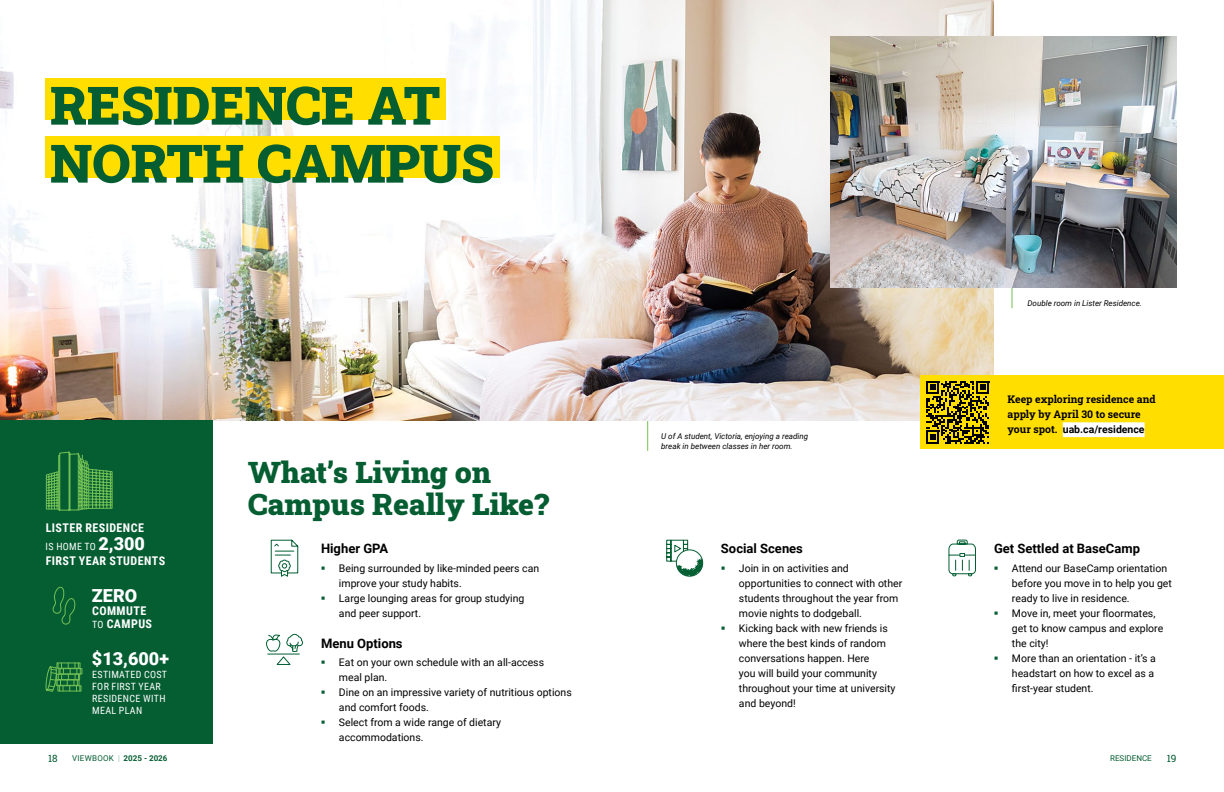
<style>
.page{position:relative;width:1224px;height:792px;background:#fff}
.page>*{position:absolute;margin:0;border:0;box-sizing:border-box;transform-origin:0 0}
.t1{font:900 53px/58px "Roboto Slab";color:#055d32}
.t2{font:900 30px/32px "Roboto Slab";color:#055d32}
.t3{font:900 18px "Roboto";color:#fff}
.t4{font:700 13px "Roboto";color:#000}
.t5{font:700 12px/13px "Roboto Condensed";letter-spacing:.035em;color:#fff}
.t6{font:10.5px/15px "Roboto";color:#000}
.t7{font:700 10.5px/15px "Roboto Slab";color:#000}
.t8{font:700 10.5px "Roboto";color:#000}
.t9{font:10px/12px "Roboto Condensed";letter-spacing:.035em;color:#fff}
.t10{font:10px "Roboto Slab";color:#055d32}
.t11{font:italic 8px/10px "Roboto";color:#000}
.t12{font:700 8px "Roboto";color:#055d32}
.t13{font:8px "Roboto";color:#055d32}
.s1{font-family:"Roboto";font-weight:900;font-size:18px}
.s2{font-weight:400;font-size:10px}
.s3{font-family:"Roboto Slab"}
.s4{font-weight:400}
.s5{font-weight:100}
</style>
<div class="page">
<hr style="left:647px;top:410px;width:1px;height:41px;background:#73c054">
<hr style="left:1011px;top:277px;width:1px;height:31px;background:#73c054">
<img style="left:0;top:0;width:994px;height:421px">
<svg style="left:0;top:0;width:576px;height:331px"></svg>
<img style="left:830px;top:36px;width:347px;height:252px">
<div style="left:0;top:421px;width:212px;height:323px;background:#055d32"></div>
<div style="left:46px;top:78px;width:400px;height:42px;background:#ffde00"></div>
<div style="left:46px;top:136px;width:454px;height:42px;background:#ffde00"></div>
<div style="left:921px;top:376px;width:73px;height:73px;background:#ffde00"></div>
<svg style="left:926px;top:381px;width:63px;height:63px"></svg>
<div style="left:994px;top:376px;width:230px;height:73px;background:#ffde00"></div>
<div style="left:1063px;top:422px;width:82px;height:15px;background:#fff"></div>
<svg style="left:52px;top:586px;width:24px;height:39px"></svg>
<svg style="left:666px;top:540px;width:37px;height:35px"></svg>
<div style="left:676px;top:549px;width:27px;height:28px;border:1px solid #035e32;border-radius:50%"></div>
<svg style="left:266px;top:634px;width:37px;height:31px"></svg>
<div style="left:58px;top:668px;width:24px;height:6px;border:1px solid #73c054"></div>
<div style="left:57px;top:685px;width:25px;height:7px;border:1px solid #73c054"></div>
<div style="left:56px;top:662px;width:25px;height:7px;border:1px solid #73c054"></div>
<svg style="left:45px;top:663px;width:36px;height:29px"></svg>
<svg style="left:948px;top:540px;width:28px;height:36px"></svg>
<svg style="left:271px;top:540px;width:27px;height:37px"></svg>
<svg style="left:45px;top:451px;width:68px;height:60px"></svg>
<h1 class="t1" style="left:50px;top:75px;width:445px">RESIDENCE AT<br>NORTH CAMPUS</h1>
<p class="t5" style="left:46px;top:521px;width:100px">LISTER RESIDENCE</p>
<p class="t9" style="left:46px;top:540px;width:101px">IS HOME TO <span class="s1">2,300</span></p>
<p class="t5" style="left:46px;top:554px;width:121px">FIRST YEAR STUDENTS</p>
<h3 class="t3" style="left:92px;top:583px;width:47px">ZERO</h3>
<p class="t5" style="left:92px;top:604px;width:61px">COMMUTE<br><span class="s2">TO</span> CAMPUS</p>
<h3 class="t3" style="left:92px;top:646px;width:79px">$13,600+</h3>
<p class="t9" style="left:92px;top:668px;width:76px">ESTIMATED COST<br>FOR FIRST YEAR<br>RESIDENCE WITH<br>MEAL PLAN</p>
<h2 class="t2" style="left:248px;top:456px;width:302px">What’s Living on<br>Campus Really Like?</h2>
<p class="t4" style="left:321px;top:540px;width:69px">Higher GPA</p>
<p class="t6" style="left:339px;top:560px;width:202px">Being surrounded by like-minded peers can improve your study habits.<br>Large lounging areas for group studying and peer support.</p>
<p class="t4" style="left:321px;top:634px;width:83px">Menu Options</p>
<p class="t6" style="left:339px;top:654px;width:234px">Eat on your own schedule with an all-access<br>meal plan.<br>Dine on an impressive variety of nutritious options and comfort foods.<br>Select from a wide range of dietary accommodations.</p>
<p class="t11" style="left:661px;top:431px;width:148px">U of A student, Victoria, enjoying a reading break in between classes in her room.</p>
<p class="t4" style="left:721px;top:540px;width:84px">Social Scenes</p>
<p class="t6" style="left:739px;top:560px;width:165px">Join in on activities and opportunities to connect with other students throughout the year from movie nights to dodgeball.<br>Kicking back with new friends is where the best kinds of random conversations happen. Here<br>you will build your community throughout your time at university and beyond!</p>
<p class="t11" style="left:1027px;top:298px;width:116px">Double room in Lister Residence.</p>
<p class="t7" style="left:1007px;top:391px;width:150px">Keep exploring residence and apply by April 30 to secure</p>
<p class="t8" style="left:1007px;top:422px;width:139px"><span class="s3">your spot.</span> uab.ca/residence</p>
<p class="t4" style="left:994px;top:540px;width:147px">Get Settled at BaseCamp</p>
<p class="t6" style="left:1012px;top:560px;width:162px">Attend our BaseCamp orientation before you move in to help you get ready to live in residence.<br>Move in, meet your floormates, get to know campus and explore the city!<br>More than an orientation - it’s a headstart on how to excel as a first-year student.</p>
<p class="t10" style="left:48px;top:752px;width:11px">18</p>
<p class="t12" style="left:72px;top:753px;width:97px"><span class="s4">VIEWBOOK</span> <span class="s5">|</span> 2025 - 2026</p>
<p class="t13" style="left:1110px;top:753px;width:43px">RESIDENCE</p>
<p class="t10" style="left:1167px;top:752px;width:11px">19</p>
</div>
